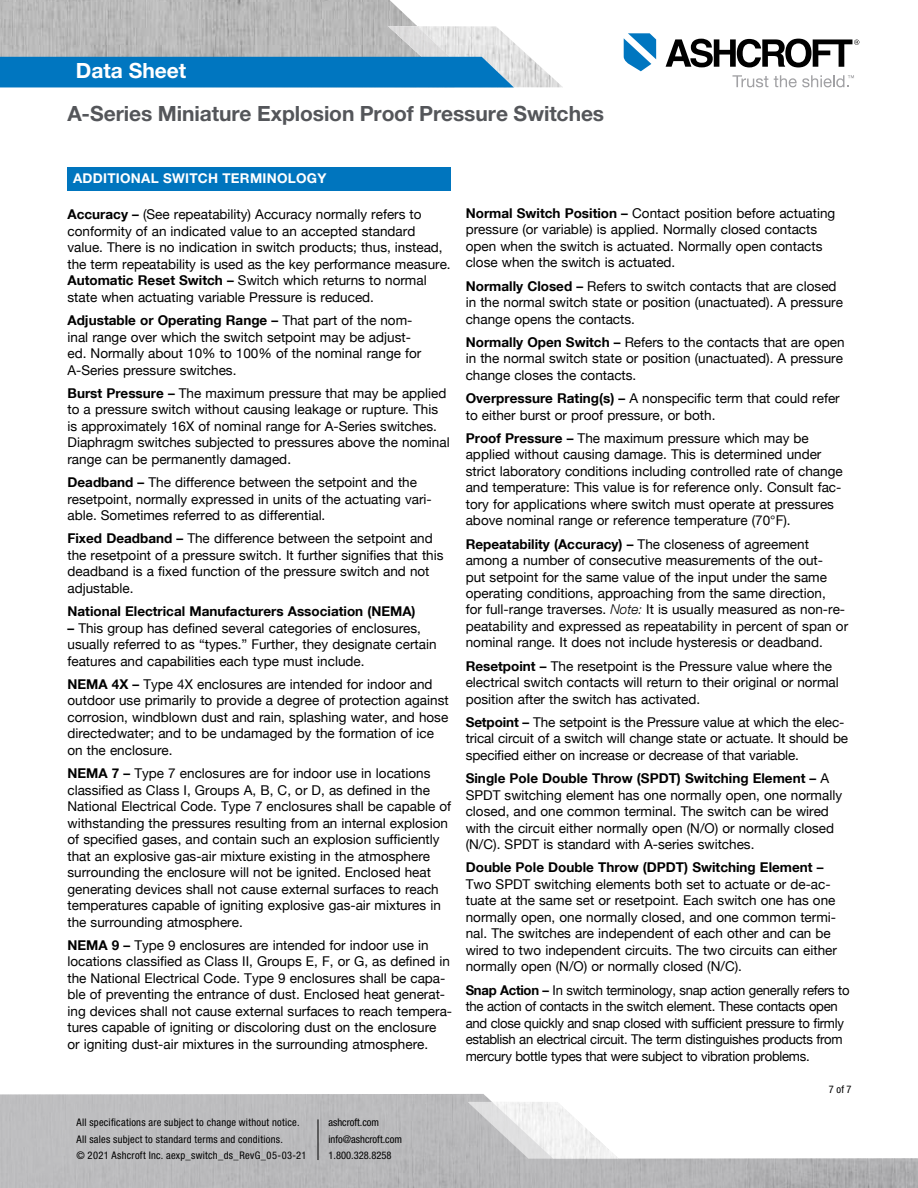
<style>
.page{position:relative;width:918px;height:1188px;background:#fff}
.page>*{position:absolute;margin:0;border:0;box-sizing:border-box;transform-origin:0 0}
.t1{font:700 21px "Helvetica Neue LT Std";letter-spacing:-.005em;color:#54565a}
.t2{font:700 21px "Helvetica Neue LT Std";color:#fff}
.t3{font:13.5px/16.5px "Helvetica Neue";color:#000}
.t4{font:13.5px/16.5px "Helvetica Neue";letter-spacing:-.02em;color:#000}
.t5{font:700 13.5px "Helvetica Neue LT Com";color:#000}
.t6{font:700 13.5px "Helvetica Neue LT Std";letter-spacing:.02em;color:#fff}
.t7{font:condensed 10.5px/16.5px "Helvetica Neue LT Pro";letter-spacing:.025em;color:#000}
.t8{font:condensed 10.5px/16.5px "Helvetica Neue LT Pro";color:#000}
.s1{font-family:"Helvetica Neue LT Com";font-weight:700}
.s2{font-family:"Helvetica Neue";font-weight:400}
.s3{font-family:"Helvetica Neue LT Com";font-weight:300;font-style:italic}
</style>
<div class="page">
<hr style="left:4px;top:87px;width:451px;height:1px;background:#ceced0">
<img style="left:0;top:0;width:417px;height:26px">
<svg style="left:732px;top:75px;width:36px;height:12px"></svg>
<svg style="left:624px;top:33px;width:32px;height:38px"></svg>
<svg style="left:666px;top:39px;width:193px;height:28px"></svg>
<svg style="left:774px;top:75px;width:80px;height:12px"></svg>
<svg style="left:0;top:26px;width:562px;height:61px;background:#71a4c5"></svg>
<svg style="left:0;top:1094px;width:918px;height:94px;fill:#bcbcbe"></svg>
<svg style="left:468px;top:1102px;width:151px;height:57px"></svg>
<div style="left:67px;top:167px;width:384px;height:24px;background:#0075be"></div>
<hr style="left:318px;top:1119px;width:1px;height:41px;background:#000">
<h1 class="t2" style="left:76px;top:57px;width:112px">Data Sheet</h1>
<h1 class="t1" style="left:68px;top:101px;width:538px">A-Series Miniature Explosion Proof Pressure Switches</h1>
<p class="t6" style="left:73px;top:170px;width:255px">ADDITIONAL SWITCH TERMINOLOGY</p>
<p class="t3" style="left:68px;top:206px;width:385px"><span class="s1">Accuracy –</span> (See repeatability) Accuracy normally refers to conformity of an indicated value to an accepted standard value. There is no indication in switch products; thus, instead, the term repeatability is used as the key performance measure.<br><span class="s1">Automatic Reset Switch –</span> Switch which returns to normal state when actuating variable Pressure is reduced.</p>
<p class="t5" style="left:68px;top:312px;width:346px">Adjustable or Operating Range – <span class="s2">That part of the nom-</span></p>
<p class="t3" style="left:68px;top:328px;width:355px">inal range over which the switch setpoint may be adjust&shy;ed. Normally about 10% to 100% of the nominal range for<br>A-Series pressure switches.</p>
<p class="t3" style="left:68px;top:385px;width:384px"><span class="s1">Burst Pressure –</span> The maximum pressure that may be applied to a pressure switch without causing leakage or rupture. This is approximately 16X of nominal range for A-Series switches.<br>Diaphragm switches subjected to pressures above the nominal range can be permanently damaged.</p>
<p class="t3" style="left:68px;top:474px;width:366px"><span class="s1">Deadband –</span> The difference between the setpoint and the resetpoint, normally expressed in units of the actuating vari&shy;able. Sometimes referred to as differential.</p>
<p class="t3" style="left:68px;top:530px;width:378px"><span class="s1">Fixed Deadband –</span> The difference between the setpoint and the resetpoint of a pressure switch. It further signifies that this deadband is a fixed function of the pressure switch and not adjustable.</p>
<p class="t5" style="left:68px;top:603px;width:350px">National Electrical Manufacturers Association (NEMA)</p>
<p class="t3" style="left:68px;top:619px;width:371px"><span class="s1">–</span> This group has defined several categories of enclosures, usually referred to as “types.” Further, they designate certain features and capabilities each type must include.</p>
<p class="t3" style="left:68px;top:676px;width:383px"><span class="s1">NEMA 4X –</span> Type 4X enclosures are intended for indoor and outdoor use primarily to provide a degree of protection against corrosion, windblown dust and rain, splashing water, and hose directedwater; and to be undamaged by the formation of ice on the enclosure.</p>
<p class="t3" style="left:68px;top:765px;width:385px"><span class="s1">NEMA 7 –</span> Type 7 enclosures are for indoor use in locations classified as Class I, Groups A, B, C, or D, as defined in the National Electrical Code. Type 7 enclosures shall be capable of withstanding the pressures resulting from an internal explosion of specified gases, and contain such an explosion sufficiently that an explosive gas-air mixture existing in the atmosphere surrounding the enclosure will not be ignited. Enclosed heat generating devices shall not cause external surfaces to reach temperatures capable of igniting explosive gas-air mixtures in the surrounding atmosphere.</p>
<p class="t3" style="left:68px;top:937px;width:386px"><span class="s1">NEMA 9 –</span> Type 9 enclosures are intended for indoor use in locations classified as Class II, Groups E, F, or G, as defined in the National Electrical Code. Type 9 enclosures shall be capa&shy;ble of preventing the entrance of dust. Enclosed heat generat&shy;ing devices shall not cause external surfaces to reach tempera&shy;tures capable of igniting or discoloring dust on the enclosure<br>or igniting dust-air mixtures in the surrounding atmosphere.</p>
<p class="t7" style="left:76px;top:1114px;width:232px">All specifications are subject to change without notice.<br>All sales subject to standard terms and conditions.<br>© 2021 Ashcroft Inc. aexp_switch_ds_RevG_05-03-21</p>
<p class="t8" style="left:328px;top:1114px;width:75px">ashcroft.com info@ashcroft.com<br>1.800.328.8258</p>
<p class="t3" style="left:466px;top:205px;width:371px"><span class="s1">Normal Switch Position –</span> Contact position before actuating pressure (or variable) is applied. Normally closed contacts open when the switch is actuated. Normally open contacts close when the switch is actuated.</p>
<p class="t3" style="left:466px;top:277px;width:379px"><span class="s1">Normally Closed –</span> Refers to switch contacts that are closed in the normal switch state or position (unactuated). A pressure change opens the contacts.</p>
<p class="t3" style="left:466px;top:334px;width:380px;text-align:justify"><span class="s1">Normally Open Switch –</span> Refers to the contacts that are open in the normal switch state or position (unactuated). A pressure change closes the contacts.</p>
<p class="t3" style="left:466px;top:390px;width:376px"><span class="s1">Overpressure Rating(s) –</span> A nonspecific term that could refer to either burst or proof pressure, or both.</p>
<p class="t3" style="left:466px;top:430px;width:378px"><span class="s1">Proof Pressure –</span> The maximum pressure which may be applied without causing damage. This is determined under strict laboratory conditions including controlled rate of change and temperature: This value is for reference only. Consult fac&shy;tory for applications where switch must operate at pressures above nominal range or reference temperature (70°F).</p>
<p class="t5" style="left:466px;top:535px;width:345px">Repeatability (Accuracy) – <span class="s2">The closeness of agreement</span></p>
<p class="t3" style="left:466px;top:552px;width:384px">among a number of consecutive measurements of the out-<br>put setpoint for the same value of the input under the same operating conditions, approaching from the same direction,<br>for full-range traverses. <span class="s3">Note:</span> It is usually measured as non-re&shy;peatability and expressed as repeatability in percent of span or nominal range. It does not include hysteresis or deadband.</p>
<p class="t3" style="left:466px;top:658px;width:375px"><span class="s1">Resetpoint –</span> The resetpoint is the Pressure value where the electrical switch contacts will return to their original or normal position after the switch has activated.</p>
<p class="t3" style="left:466px;top:714px;width:384px"><span class="s1">Setpoint –</span> The setpoint is the Pressure value at which the elec&shy;trical circuit of a switch will change state or actuate. It should be specified either on increase or decrease of that variable.</p>
<p class="t5" style="left:466px;top:770px;width:365px">Single Pole Double Throw (SPDT) Switching Element – <span class="s2">A</span></p>
<p class="t3" style="left:466px;top:786px;width:378px">SPDT switching element has one normally open, one normally closed, and one common terminal. The switch can be wired with the circuit either normally open (N/O) or normally closed (N/C). SPDT is standard with A-series switches.</p>
<p class="t5" style="left:466px;top:859px;width:359px">Double Pole Double Throw (DPDT) Switching Element –</p>
<p class="t3" style="left:466px;top:876px;width:373px">Two SPDT switching elements both set to actuate or de-ac&shy;tuate at the same set or resetpoint. Each switch one has one normally open, one normally closed, and one common termi&shy;nal. The switches are independent of each other and can be wired to two independent circuits. The two circuits can either normally open (N/O) or normally closed (N/C).</p>
<p class="t4" style="left:466px;top:982px;width:385px"><span class="s1">Snap Action –</span> In switch terminology, snap action generally refers to the action of contacts in the switch element. These contacts open and close quickly and snap closed with sufficient pressure to firmly establish an electrical circuit. The term distinguishes products from mercury bottle types that were subject to vibration problems.</p>
<p class="t7" style="left:829px;top:1081px;width:24px">7 of 7</p>
</div>
